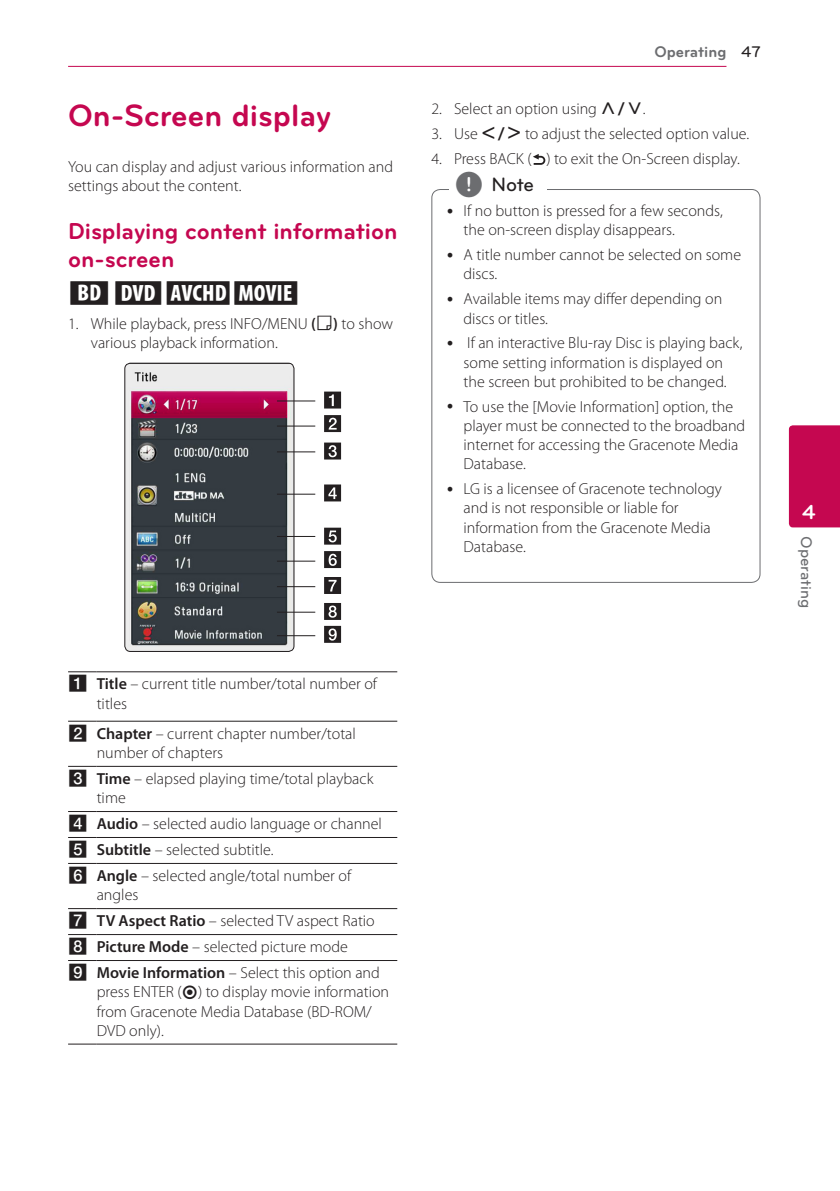
<style>
.page{position:relative;width:840px;height:1191px;background:#fff}
.page>*{position:absolute;margin:0;border:0;box-sizing:border-box;transform-origin:0 0}
.Title_1{font:700 32px "Bryant LG";color:#c50750}
.Title_2{font:700 24px/28px "Bryant LG";letter-spacing:-.005em;color:#c50750}
.Content_text_Light{font:24px "UPSYS Common";color:#231f20}
.t1{font:700 21px "Bryant LG";color:#fff}
.t2{font:500 20px "Bryant LG";color:#231f20}
.Content_text_Light-2{font:300 16px/19.2px "Myriad Pro";color:#231f20}
.Content_text_Num{font:300 16px/19.2px "Myriad Pro";color:#231f20}
.t3{font:700 16px "Bryant LG";color:#6c6d70}
.t4{font:500 16px "Bryant LG";color:#6c6d70}
.Content_text_Light-3{font:16px "UPSYS Boxed Number";color:#231f20}
.s1{font-weight:600}
.s2{font-family:"UPSYS Common";font-weight:400}
.s3{font-weight:500;color:#231f20}
.s4{font-family:"UPSYS Common";font-weight:400;font-size:30px;color:#6c6d70}
</style>
<div class="page">
<hr style="left:68px;top:66px;width:658px;height:1px;background:#c50750">
<div style="left:788px;top:425px;width:51px;height:102px;background:#c50750"></div>
<img style="left:125px;top:363px;width:169px;height:288px">
<div style="left:124px;top:363px;width:170px;height:289px;border:1px solid #231f20;border-radius:6px"></div>
<svg style="left:324px;top:391px;width:17px;height:17px"></svg>
<svg style="left:324px;top:603px;width:17px;height:17px"></svg>
<svg style="left:324px;top:577px;width:17px;height:17px"></svg>
<svg style="left:324px;top:551px;width:17px;height:17px"></svg>
<svg style="left:324px;top:527px;width:17px;height:17px"></svg>
<svg style="left:324px;top:484px;width:17px;height:17px"></svg>
<svg style="left:324px;top:442px;width:17px;height:17px"></svg>
<svg style="left:324px;top:415px;width:17px;height:17px"></svg>
<svg style="left:324px;top:626px;width:17px;height:17px"></svg>
<hr style="left:277px;top:400px;width:38px;height:1px;background:#231f20">
<hr style="left:277px;top:425px;width:38px;height:1px;background:#231f20">
<hr style="left:277px;top:451px;width:38px;height:1px;background:#231f20">
<hr style="left:277px;top:493px;width:38px;height:1px;background:#231f20">
<hr style="left:277px;top:536px;width:38px;height:1px;background:#231f20">
<hr style="left:277px;top:560px;width:38px;height:1px;background:#231f20">
<hr style="left:277px;top:586px;width:38px;height:1px;background:#231f20">
<hr style="left:277px;top:611px;width:38px;height:1px;background:#231f20">
<hr style="left:277px;top:635px;width:38px;height:1px;background:#231f20">
<svg style="left:68px;top:671px;width:29px;height:1px"></svg>
<hr style="left:97px;top:671px;width:300px;height:1px;background:#231f20">
<svg style="left:68px;top:720px;width:29px;height:1px"></svg>
<hr style="left:97px;top:720px;width:300px;height:1px;background:#231f20">
<svg style="left:68px;top:766px;width:29px;height:1px"></svg>
<hr style="left:97px;top:766px;width:300px;height:1px;background:#231f20">
<svg style="left:68px;top:811px;width:29px;height:1px"></svg>
<hr style="left:97px;top:811px;width:300px;height:1px;background:#231f20">
<svg style="left:68px;top:837px;width:29px;height:1px"></svg>
<hr style="left:97px;top:837px;width:300px;height:1px;background:#231f20">
<svg style="left:68px;top:863px;width:29px;height:1px"></svg>
<hr style="left:97px;top:863px;width:300px;height:1px;background:#231f20">
<svg style="left:68px;top:908px;width:29px;height:1px"></svg>
<hr style="left:97px;top:908px;width:300px;height:1px;background:#231f20">
<svg style="left:68px;top:934px;width:29px;height:1px"></svg>
<hr style="left:97px;top:934px;width:300px;height:1px;background:#231f20">
<svg style="left:68px;top:960px;width:29px;height:1px"></svg>
<hr style="left:97px;top:960px;width:300px;height:1px;background:#231f20">
<svg style="left:68px;top:1043px;width:29px;height:1px"></svg>
<hr style="left:97px;top:1043px;width:300px;height:1px;background:#231f20">
<svg style="left:533px;top:154px;width:12px;height:11px"></svg>
<div style="left:431px;top:189px;width:329px;height:394px;border:1px solid #6c6d70;border-radius:9px"></div>
<div style="left:449px;top:181px;width:97px;height:20px;background:#fff"></div>
<p class="Title_1" style="left:68px;top:96px;width:264px">On-Screen display</p>
<p class="Content_text_Light-2" style="left:68px;top:156px;width:326px">You can display and adjust various information and settings about the content.</p>
<p class="Title_2" style="left:68px;top:217px;width:331px">Displaying content information on-screen</p>
<p class="Content_text_Light" style="left:68px;top:279px;width:234px">EROY</p>
<p class="Content_text_Num" style="left:91px;top:314px;width:303px;text-indent:-23px">1. While playback, press INFO/MENU <span class="s1">(</span><span class="s2">M</span><span class="s1">)</span> to show various playback information.</p>
<p class="t3" style="left:654px;top:42px;width:108px">Operating <span class="s3">47</span></p>
<p class="Content_text_Num" style="left:431px;top:99px;width:215px">2. Select an option using <span class="s2">W/S</span>.</p>
<p class="Content_text_Num" style="left:431px;top:124px;width:319px">3. Use <span class="s2">A/D</span> to adjust the selected option value.</p>
<p class="Content_text_Num" style="left:431px;top:149px;width:310px">4. Press BACK ( ) to exit the On-Screen display.</p>
<p class="Content_text_Light-2" style="left:463px;top:201px;width:260px">If no button is pressed for a few seconds, the on-screen display disappears.</p>
<p class="Content_text_Light-2" style="left:463px;top:245px;width:279px">A title number cannot be selected on some discs.</p>
<p class="Content_text_Light-2" style="left:463px;top:289px;width:260px">Available items may differ depending on discs or titles.</p>
<p class="Content_text_Light-2" style="left:463px;top:333px;width:280px">If an interactive Blu-ray Disc is playing back, some setting information is displayed on the screen but prohibited to be changed.</p>
<p class="Content_text_Light-2" style="left:463px;top:396px;width:283px">To use the [Movie Information] option, the player must be connected to the broadband internet for accessing the Gracenote Media Database.</p>
<p class="Content_text_Light-2" style="left:463px;top:479px;width:260px">LG is a licensee of Gracenote technology and is not responsible or liable for information from the Gracenote Media<br>Database.</p>
<p class="t2" style="left:454px;top:172px;width:81px"><span class="s4">,</span> Note</p>
<p class="Content_text_Light-3" style="left:68px;top:675px;width:21px">A</p>
<p class="Content_text_Light-2" style="left:97px;top:674px;width:282px"><span class="s1">Title</span> – current title number/total number of titles</p>
<p class="Content_text_Light-3" style="left:68px;top:724px;width:21px">B</p>
<p class="Content_text_Light-2" style="left:97px;top:724px;width:260px"><span class="s1">Chapter</span> – current chapter number/total number of chapters</p>
<p class="Content_text_Light-3" style="left:68px;top:769px;width:21px">C</p>
<p class="Content_text_Light-2" style="left:97px;top:769px;width:278px"><span class="s1">Time</span> – elapsed playing time/total playback time</p>
<p class="Content_text_Light-3" style="left:68px;top:815px;width:21px">D</p>
<p class="Content_text_Light-2" style="left:97px;top:814px;width:286px"><span class="s1">Audio</span> – selected audio language or channel</p>
<p class="Content_text_Light-3" style="left:68px;top:841px;width:21px">E</p>
<p class="Content_text_Light-2" style="left:97px;top:840px;width:178px"><span class="s1">Subtitle</span> – selected subtitle.</p>
<p class="Content_text_Light-3" style="left:68px;top:866px;width:21px">F</p>
<p class="Content_text_Light-2" style="left:97px;top:866px;width:256px"><span class="s1">Angle</span> – selected angle/total number of angles</p>
<p class="Content_text_Light-3" style="left:68px;top:912px;width:21px">G</p>
<p class="Content_text_Light-2" style="left:97px;top:911px;width:279px"><span class="s1">TV Aspect Ratio</span> – selected TV aspect Ratio</p>
<p class="Content_text_Light-3" style="left:68px;top:938px;width:21px">H</p>
<p class="Content_text_Light-2" style="left:97px;top:937px;width:252px"><span class="s1">Picture Mode</span> – selected picture mode</p>
<p class="Content_text_Light-3" style="left:68px;top:964px;width:21px">I</p>
<p class="Content_text_Light-2" style="left:97px;top:963px;width:294px"><span class="s1">Movie Information</span> – Select this option and press ENTER (<span class="s2">B</span>) to display movie information from Gracenote Media Database (BD-ROM/ DVD only).</p>
<h3 class="t1" style="left:801px;top:499px;width:15px">4</h3>
<p class="t4" style="left:815px;top:536px;width:73px;rotate:90deg">Operating</p>
</div>
